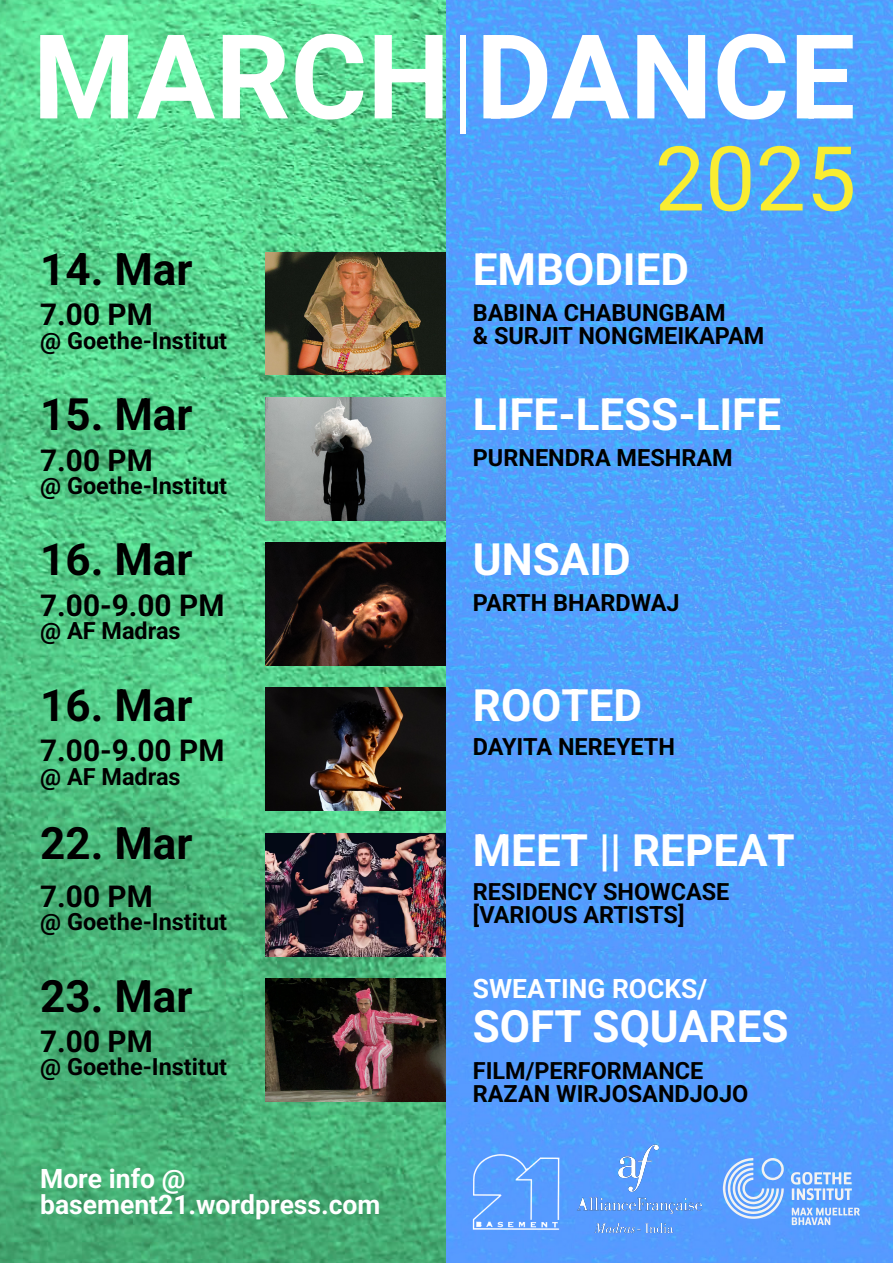
<style>
.page{position:relative;width:893px;height:1263px;background:#fff}
.page>*{position:absolute;margin:0;border:0;box-sizing:border-box;transform-origin:0 0}
.t1{font:700 43.95px "Roboto";color:#fff}
.t2{font:700 43.95px "Roboto";color:#000}
.t3{font:700 29.78px "Roboto";color:#000}
.t4{font:700 26.47px/26.5px "Roboto";color:#fff}
.t5{font:700 26.4px "Roboto";color:#fff}
.t6{font:700 23.48px/23.5px "Roboto";color:#000}
</style>
<div class="page">
<img style="left:0;top:0;width:893px;height:1263px">
<svg style="left:40px;top:35px;width:88px;height:83px"></svg>
<svg style="left:137px;top:35px;width:78px;height:83px"></svg>
<svg style="left:223px;top:35px;width:65px;height:83px"></svg>
<svg style="left:295px;top:34px;width:68px;height:86px"></svg>
<svg style="left:375px;top:35px;width:68px;height:83px"></svg>
<div style="left:460px;top:35px;width:6px;height:99px;background:#fff"></div>
<svg style="left:483px;top:35px;width:146px;height:83px"></svg>
<svg style="left:637px;top:35px;width:68px;height:83px"></svg>
<svg style="left:717px;top:34px;width:69px;height:86px"></svg>
<svg style="left:797px;top:35px;width:56px;height:83px"></svg>
<svg style="left:659px;top:146px;width:43px;height:64px;background:#8bbdb3"></svg>
<svg style="left:710px;top:146px;width:40px;height:65px;background:#9ac4a1"></svg>
<svg style="left:760px;top:146px;width:43px;height:64px;background:#8bbdb3"></svg>
<svg style="left:813px;top:147px;width:40px;height:64px;background:#96c3a6"></svg>
<img style="left:467px;top:1151px;width:99px;height:81px">
<svg style="left:723px;top:1158px;width:61px;height:61px"></svg>
<svg style="left:791px;top:1172px;width:61px;height:28px"></svg>
<svg style="left:792px;top:1208px;width:68px;height:17px"></svg>
<img style="left:266px;top:978px;width:180px;height:123px">
<img style="left:266px;top:688px;width:180px;height:123px">
<img style="left:266px;top:542px;width:180px;height:123px">
<img style="left:266px;top:252px;width:180px;height:123px">
<img style="left:266px;top:833px;width:180px;height:123px">
<img style="left:266px;top:397px;width:180px;height:123px">
<img style="left:568px;top:1128px;width:140px;height:132px">
<h1 class="t2" style="left:40px;top:239px;width:154px">14. Mar</h1>
<p class="t3" style="left:40px;top:294px;width:114px">7.00 PM</p>
<p class="t6" style="left:40px;top:328px;width:188px">@ Goethe-Institut</p>
<h1 class="t2" style="left:40px;top:384px;width:154px">15. Mar</h1>
<p class="t3" style="left:40px;top:439px;width:114px">7.00 PM</p>
<p class="t6" style="left:40px;top:473px;width:188px">@ Goethe-Institut</p>
<h1 class="t2" style="left:40px;top:529px;width:154px">16. Mar</h1>
<p class="t3" style="left:40px;top:584px;width:186px">7.00-9.00 PM</p>
<p class="t6" style="left:40px;top:618px;width:142px">@ AF Madras</p>
<h1 class="t2" style="left:40px;top:674px;width:154px">16. Mar</h1>
<p class="t3" style="left:40px;top:730px;width:186px">7.00-9.00 PM</p>
<p class="t6" style="left:40px;top:764px;width:142px">@ AF Madras</p>
<h1 class="t2" style="left:40px;top:812px;width:154px">22. Mar</h1>
<p class="t3" style="left:40px;top:875px;width:114px">7.00 PM</p>
<p class="t6" style="left:40px;top:909px;width:188px">@ Goethe-Institut</p>
<h1 class="t2" style="left:40px;top:965px;width:154px">23. Mar</h1>
<p class="t3" style="left:40px;top:1020px;width:114px">7.00 PM</p>
<p class="t6" style="left:40px;top:1054px;width:188px">@ Goethe-Institut</p>
<p class="t4" style="left:40px;top:1164px;width:342px">More info @ basement21.wordpress.com</p>
<h1 class="t1" style="left:473px;top:239px;width:218px">EMBODIED</h1>
<p class="t6" style="left:473px;top:300px;width:293px">BABINA CHABUNGBAM<br>&amp; SURJIT NONGMEIKAPAM</p>
<h1 class="t1" style="left:473px;top:384px;width:310px">LIFE-LESS-LIFE</h1>
<p class="t6" style="left:473px;top:445px;width:261px">PURNENDRA MESHRAM</p>
<h1 class="t1" style="left:473px;top:529px;width:160px">UNSAID</h1>
<p class="t6" style="left:473px;top:590px;width:208px">PARTH BHARDWAJ</p>
<h1 class="t1" style="left:473px;top:674px;width:171px">ROOTED</h1>
<p class="t6" style="left:473px;top:734px;width:204px">DAYITA NEREYETH</p>
<h1 class="t1" style="left:473px;top:820px;width:324px">MEET || REPEAT</h1>
<p class="t6" style="left:473px;top:879px;width:258px">RESIDENCY SHOWCASE [VARIOUS ARTISTS]</p>
<p class="t5" style="left:473px;top:970px;width:236px">SWEATING ROCKS/</p>
<h1 class="t1" style="left:473px;top:996px;width:317px">SOFT SQUARES</h1>
<p class="t6" style="left:473px;top:1058px;width:277px">FILM/PERFORMANCE<br>RAZAN WIRJOSANDJOJO</p>
</div>
